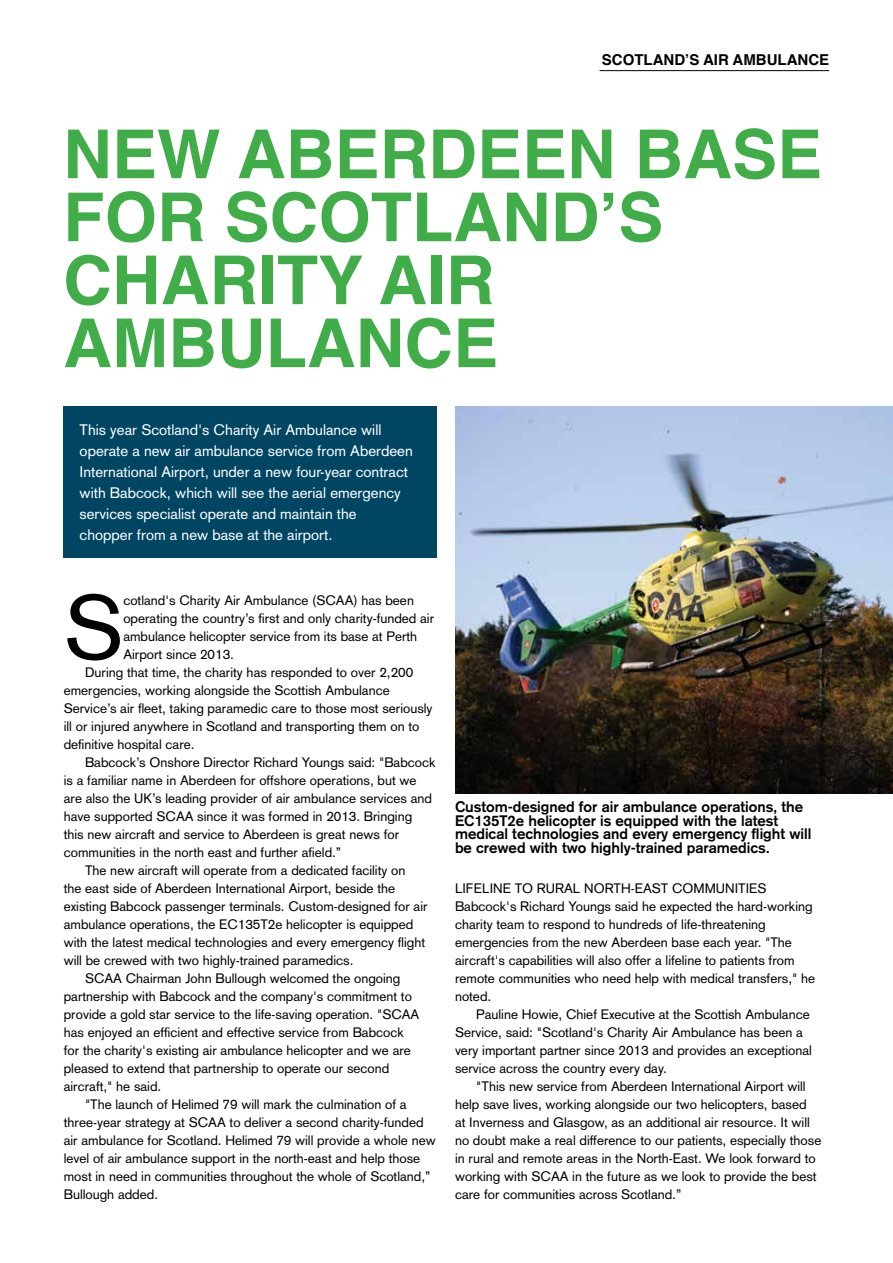
<style>
.page{position:relative;width:893px;height:1263px;background:#fff}
.page>*{position:absolute;margin:0;border:0;box-sizing:border-box;transform-origin:0 0}
.t1{font:89.4px "Akzidenz Grotesk";color:#000}
.t2{font:700 67.5px/63px "Helvetica";color:#41ad49}
.t3{font:15px/21px "Akzidenz Grotesk";color:#fff}
.t4{font:700 15px/13.5px "Akzidenz Grotesk";color:#000}
.t5{font:700 15px "Helvetica";color:#000}
.t6{font:13.5px/18px "Akzidenz Grotesk";color:#000}
</style>
<div class="page">
<div style="left:63px;top:406px;width:373px;height:152px;background:#004663"></div>
<hr style="left:600px;top:70px;width:229px;height:1px;background:#000">
<img style="left:455px;top:406px;width:438px;height:387px">
<p class="t5" style="left:602px;top:48px;width:229px">SCOTLAND’S AIR AMBULANCE</p>
<h2 class="t2" style="left:63px;top:124px;width:760px">NEW ABERDEEN BASE<br>FOR SCOTLAND’S<br>CHARITY AIR<br>AMBULANCE</h2>
<p class="t3" style="left:80px;top:419px;width:335px">This year Scotland's Charity Air Ambulance will operate a new air ambulance service from Aberdeen International Airport, under a new four-year contract with Babcock, which will see the aerial emergency services specialist operate and maintain the chopper from a new base at the airport.</p>
<h1 class="t1" style="left:64px;top:575px;width:61px">S</h1>
<p class="t6" style="left:123px;top:591px;width:292px">cotland's Charity Air Ambulance (SCAA) has been</p>
<p class="t6" style="left:123px;top:609px;width:312px">operating the country’s first and only charity-funded air</p>
<p class="t6" style="left:123px;top:627px;width:295px">ambulance helicopter service from its base at Perth</p>
<p class="t6" style="left:123px;top:645px;width:112px">Airport since 2013.</p>
<p class="t6" style="left:85px;top:663px;width:330px">During that time, the charity has responded to over 2,200</p>
<p class="t6" style="left:64px;top:681px;width:327px">emergencies, working alongside the Scottish Ambulance</p>
<p class="t6" style="left:64px;top:699px;width:370px">Service’s air fleet, taking paramedic care to those most seriously</p>
<p class="t6" style="left:64px;top:717px;width:357px">ill or injured anywhere in Scotland and transporting them on to</p>
<p class="t6" style="left:64px;top:735px;width:132px">definitive hospital care.</p>
<p class="t6" style="left:85px;top:753px;width:352px">Babcock’s Onshore Director Richard Youngs said: "Babcock</p>
<p class="t6" style="left:64px;top:771px;width:354px">is a familiar name in Aberdeen for offshore operations, but we</p>
<p class="t6" style="left:64px;top:789px;width:370px">are also the UK’s leading provider of air ambulance services and</p>
<p class="t6" style="left:64px;top:807px;width:350px">have supported SCAA since it was formed in 2013. Bringing</p>
<p class="t6" style="left:64px;top:825px;width:337px">this new aircraft and service to Aberdeen is great news for</p>
<p class="t6" style="left:64px;top:843px;width:279px">communities in the north east and further afield.”</p>
<p class="t6" style="left:85px;top:861px;width:322px">The new aircraft will operate from a dedicated facility on</p>
<p class="t6" style="left:64px;top:879px;width:333px">the east side of Aberdeen International Airport, beside the</p>
<p class="t6" style="left:64px;top:897px;width:365px">existing Babcock passenger terminals. Custom-designed for air</p>
<p class="t6" style="left:64px;top:915px;width:351px">ambulance operations, the EC135T2e helicopter is equipped</p>
<p class="t6" style="left:64px;top:933px;width:363px">with the latest medical technologies and every emergency flight</p>
<p class="t6" style="left:64px;top:951px;width:291px">will be crewed with two highly-trained paramedics.</p>
<p class="t6" style="left:85px;top:969px;width:317px">SCAA Chairman John Bullough welcomed the ongoing</p>
<p class="t6" style="left:64px;top:987px;width:350px">partnership with Babcock and the company's commitment to</p>
<p class="t6" style="left:64px;top:1005px;width:357px">provide a gold star service to the life-saving operation. "SCAA</p>
<p class="t6" style="left:64px;top:1023px;width:342px">has enjoyed an efficient and effective service from Babcock</p>
<p class="t6" style="left:64px;top:1041px;width:349px">for the charity's existing air ambulance helicopter and we are</p>
<p class="t6" style="left:64px;top:1059px;width:327px">pleased to extend that partnership to operate our second</p>
<p class="t6" style="left:64px;top:1077px;width:99px">aircraft," he said.</p>
<p class="t6" style="left:85px;top:1095px;width:323px">"The launch of Helimed 79 will mark the culmination of a</p>
<p class="t6" style="left:64px;top:1113px;width:361px">three-year strategy at SCAA to deliver a second charity-funded</p>
<p class="t6" style="left:64px;top:1131px;width:373px">air ambulance for Scotland. Helimed 79 will provide a whole new</p>
<p class="t6" style="left:64px;top:1149px;width:358px">level of air ambulance support in the north-east and help those</p>
<p class="t6" style="left:64px;top:1167px;width:368px">most in need in communities throughout the whole of Scotland,”</p>
<p class="t6" style="left:64px;top:1185px;width:96px">Bullough added.</p>
<p class="t4" style="left:455px;top:800px;width:358px">Custom-designed for air ambulance operations, the EC135T2e helicopter is equipped with the latest medical technologies and every emergency flight will be crewed with two highly-trained paramedics.</p>
<p class="t6" style="left:455px;top:879px;width:362px">LIFELINE TO RURAL NORTH-EAST COMMUNITIES Babcock's Richard Youngs said he expected the hard-working charity team to respond to hundreds of life-threatening emergencies from the new Aberdeen base each year. "The aircraft's capabilities will also offer a lifeline to patients from remote communities who need help with medical transfers," he noted.</p>
<p class="t6" style="left:455px;top:1005px;width:358px;text-indent:21px">Pauline Howie, Chief Executive at the Scottish Ambulance Service, said: "Scotland's Charity Air Ambulance has been a very important partner since 2013 and provides an exceptional service across the country every day.</p>
<p class="t6" style="left:455px;top:1077px;width:368px;text-indent:21px">"This new service from Aberdeen International Airport will help save lives, working alongside our two helicopters, based<br>at Inverness and Glasgow, as an additional air resource. It will no doubt make a real difference to our patients, especially those in rural and remote areas in the North-East. We look forward to working with SCAA in the future as we look to provide the best care for communities across Scotland.”</p>
</div>
